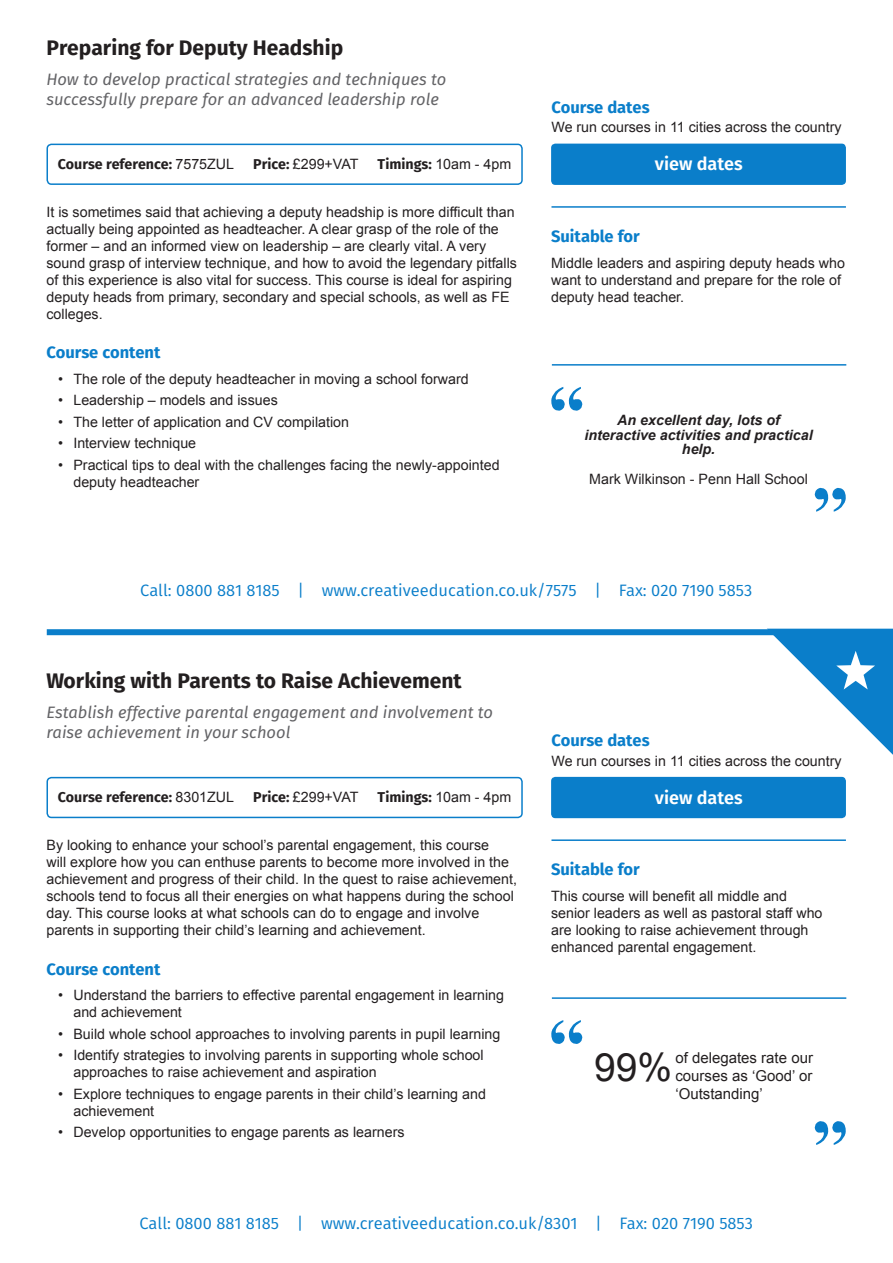
<style>
.page{position:relative;width:893px;height:1263px;background:#fff}
.page>*{position:absolute;margin:0;border:0;box-sizing:border-box;transform-origin:0 0}
.t1{font:39px "Arial";color:#231f20}
.t2{font:700 21px "Fira Sans";color:#231f20}
.t3{font:600 18px "Fira Sans";color:#fff}
.t4{font:italic 16.5px/19.5px "Fira Sans";color:#636366}
.t5{font:16.5px "Fira Sans";color:#0a7eca}
.t6{font:700 16.5px "Fira Sans";color:#0a7eca}
.t7{font:15px/18px "Arial";color:#231f20;text-align:justify}
.t8{font:14.25px/17.1px "Arial";color:#231f20}
.t9{font:700 14.25px "Fira Sans";color:#231f20}
.t10{font:italic 700 14.25px/15px "Arial";color:#231f20;text-align:center}
.s1{font-family:"Arial";font-weight:400}
.s2{font-family:"Fira Sans";font-weight:700}
</style>
<div class="page">
<div style="left:47px;top:629px;width:799px;height:6px;background:#0a7eca"></div>
<svg style="left:551px;top:387px;width:32px;height:24px"></svg>
<svg style="left:814px;top:487px;width:32px;height:25px"></svg>
<hr style="left:551px;top:206px;width:295px;height:2px;background:#0a7eca">
<div style="left:551px;top:144px;width:295px;height:41px;background:#0a7eca;border-radius:4px"></div>
<div style="left:46px;top:144px;width:477px;height:41px;border:2px solid #0a7eca;border-radius:4px"></div>
<hr style="left:552px;top:364px;width:294px;height:2px;background:#0a7eca">
<svg style="left:551px;top:1020px;width:32px;height:24px"></svg>
<svg style="left:814px;top:1121px;width:32px;height:24px"></svg>
<hr style="left:551px;top:839px;width:295px;height:2px;background:#0a7eca">
<div style="left:551px;top:777px;width:295px;height:41px;background:#0a7eca;border-radius:4px"></div>
<div style="left:46px;top:777px;width:477px;height:41px;border:2px solid #0a7eca;border-radius:4px"></div>
<hr style="left:552px;top:997px;width:294px;height:2px;background:#0a7eca">
<svg style="left:767px;top:629px;width:126px;height:126px"></svg>
<p class="t2" style="left:46px;top:33px;width:298px">Preparing for Deputy Headship</p>
<p class="t4" style="left:46px;top:70px;width:401px">How to develop practical strategies and techniques to successfully prepare for an advanced leadership role</p>
<p class="t6" style="left:551px;top:96px;width:100px">Course dates</p>
<p class="t8" style="left:551px;top:119px;width:292px">We run courses in 11 cities across the country</p>
<p class="t9" style="left:58px;top:154px;width:178px">Course reference: <span class="s1">7575ZUL</span></p>
<p class="t8" style="left:253px;top:156px;width:107px"><span class="s2">Price:</span> £299+VAT</p>
<p class="t9" style="left:378px;top:154px;width:135px">Timings: <span class="s1">10am - 4pm</span></p>
<p class="t3" style="left:655px;top:151px;width:89px">view dates</p>
<p class="t8" style="left:46px;top:203px;width:472px">It is sometimes said that achieving a deputy headship is more difficult than actually being appointed as headteacher. A clear grasp of the role of the former – and an informed view on leadership – are clearly vital. A very sound grasp of interview technique, and how to avoid the legendary pitfalls of this experience is also vital for success. This course is ideal for aspiring deputy heads from primary, secondary and special schools, as well as FE colleges.</p>
<p class="t6" style="left:46px;top:341px;width:115px">Course content</p>
<p class="t8" style="left:58px;top:371px;width:412px">• The role of the deputy headteacher in moving a school forward</p>
<p class="t8" style="left:58px;top:392px;width:221px">• Leadership – models and issues</p>
<p class="t8" style="left:58px;top:413px;width:293px">• The letter of application and CV compilation</p>
<p class="t8" style="left:58px;top:435px;width:140px">• Interview technique</p>
<p class="t8" style="left:73px;top:456px;width:428px;text-indent:-15px">• Practical tips to deal with the challenges facing the newly-appointed deputy headteacher</p>
<p class="t6" style="left:551px;top:225px;width:90px">Suitable for</p>
<p class="t8" style="left:551px;top:254px;width:295px">Middle leaders and aspiring deputy heads who want to understand and prepare for the role of deputy head teacher.</p>
<p class="t10" style="left:585px;top:412px;width:230px">An excellent day, lots of interactive activities and practical help.</p>
<p class="t8" style="left:589px;top:471px;width:220px">Mark Wilkinson - Penn Hall School</p>
<p class="t5" style="left:140px;top:578px;width:614px">Call: 0800 881 8185 | www.creativeeducation.co.uk/7575 | Fax: 020 7190 5853</p>
<p class="t2" style="left:46px;top:666px;width:417px">Working with Parents to Raise Achievement</p>
<p class="t4" style="left:46px;top:703px;width:448px">Establish effective parental engagement and involvement to raise achievement in your school</p>
<p class="t6" style="left:551px;top:729px;width:100px">Course dates</p>
<p class="t8" style="left:551px;top:752px;width:292px">We run courses in 11 cities across the country</p>
<p class="t9" style="left:58px;top:787px;width:178px">Course reference: <span class="s1">8301ZUL</span></p>
<p class="t8" style="left:253px;top:789px;width:107px"><span class="s2">Price:</span> £299+VAT</p>
<p class="t9" style="left:378px;top:787px;width:135px">Timings: <span class="s1">10am - 4pm</span></p>
<p class="t3" style="left:655px;top:785px;width:89px">view dates</p>
<p class="t8" style="left:46px;top:836px;width:472px">By looking to enhance your school’s parental engagement, this course<br>will explore how you can enthuse parents to become more involved in the achievement and progress of their child. In the quest to raise achievement, schools tend to focus all their energies on what happens during the school day. This course looks at what schools can do to engage and involve parents in supporting their child’s learning and achievement.</p>
<p class="t6" style="left:46px;top:957px;width:115px">Course content</p>
<p class="t8" style="left:73px;top:987px;width:432px;text-indent:-15px">• Understand the barriers to effective parental engagement in learning and achievement</p>
<p class="t8" style="left:58px;top:1025px;width:444px">• Build whole school approaches to involving parents in pupil learning</p>
<p class="t8" style="left:73px;top:1047px;width:412px;text-indent:-15px">• Identify strategies to involving parents in supporting whole school approaches to raise achievement and aspiration</p>
<p class="t8" style="left:73px;top:1085px;width:414px;text-indent:-15px">• Explore techniques to engage parents in their child’s learning and achievement</p>
<p class="t8" style="left:58px;top:1123px;width:348px">• Develop opportunities to engage parents as learners</p>
<p class="t6" style="left:551px;top:858px;width:90px">Suitable for</p>
<p class="t8" style="left:551px;top:887px;width:273px">This course will benefit all middle and senior leaders as well as pastoral staff who are looking to raise achievement through enhanced parental engagement.</p>
<p class="t7" style="left:675px;top:1049px;width:139px">of delegates rate our courses as ‘Good’ or ‘Outstanding’</p>
<p class="t1" style="left:594px;top:1041px;width:80px">99%</p>
<p class="t5" style="left:139px;top:1212px;width:615px">Call: 0800 881 8185 | www.creativeeducation.co.uk/8301 | Fax: 020 7190 5853</p>
</div>
